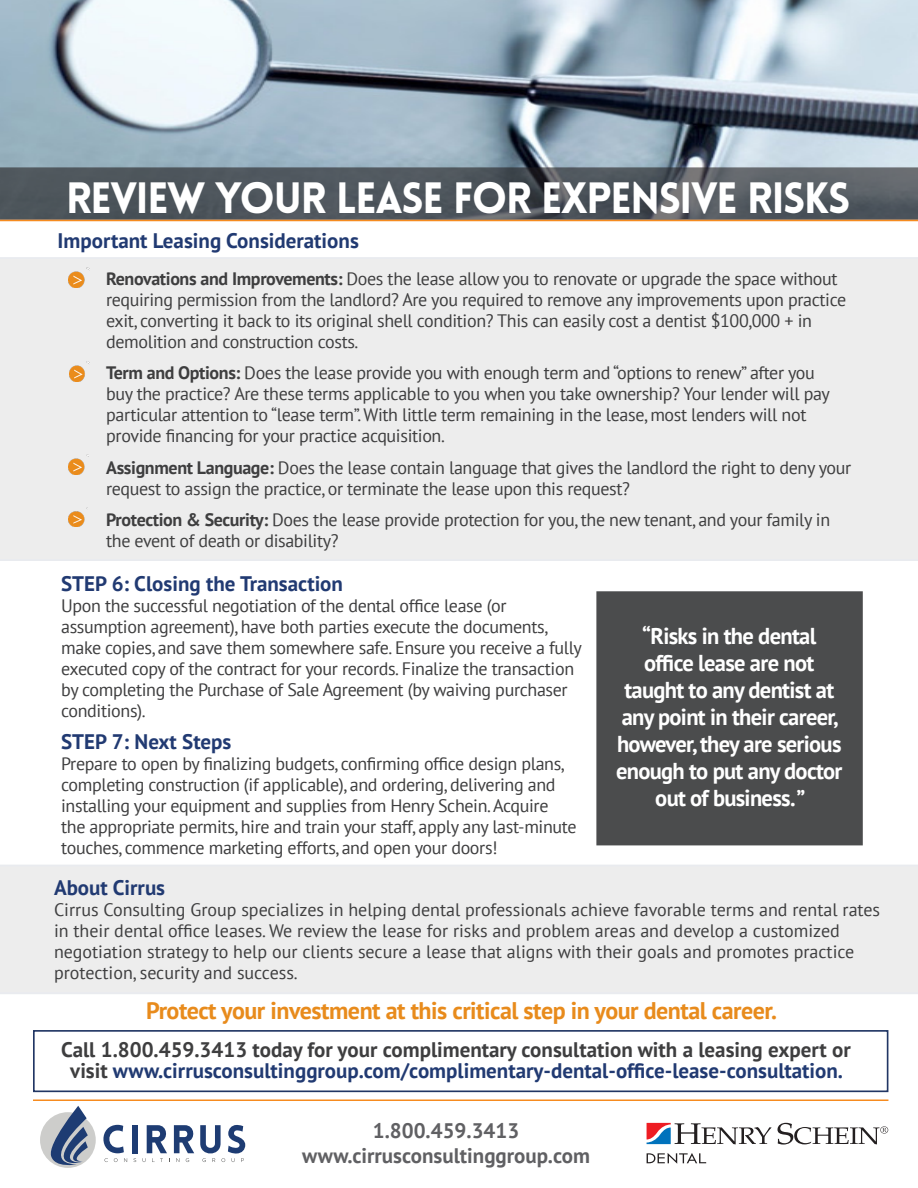
<style>
.page{position:relative;width:918px;height:1188px;background:#fff}
.page>*{position:absolute;margin:0;border:0;box-sizing:border-box;transform-origin:0 0}
.t1{font:900 42.9px "Lovelo";letter-spacing:-.03em;color:#fff}
.t2{font:700 24px "PT Sans";letter-spacing:-.02em;color:#e88b1c}
.t3{font:700 22.95px/27px "PT Sans";letter-spacing:-.03em;color:#fff;text-align:center}
.t4{font:700 21px/21px "PT Sans";color:#3e3e3f;text-align:center}
.t5{font:700 21px "PT Sans";color:#213a72}
.t6{font:700 21px/25.2px "PT Sans";color:#606063;text-align:center}
.t7{font:18px/21px "PT Sans";letter-spacing:-.02em;color:#3e3e3f}
.t8{font:18px/21px "PT Sans";color:#3e3e3f}
.s1{font-weight:700}
.s2{color:#213a72}
</style>
<div class="page">
<hr style="left:33px;top:1100px;width:855px;height:1px;background:#f68b1f">
<div style="left:40px;top:1112px;width:56px;height:56px;background:#cdcdcb;border-radius:50%"></div>
<svg style="left:40px;top:1106px;width:48px;height:62px"></svg>
<svg style="left:103px;top:1125px;width:24px;height:37px"></svg>
<div style="left:132px;top:1125px;width:6px;height:28px;background:#1e3c73"></div>
<svg style="left:142px;top:1125px;width:103px;height:37px"></svg>
<svg style="left:647px;top:1123px;width:124px;height:21px"></svg>
<svg style="left:778px;top:1123px;width:110px;height:22px"></svg>
<svg style="left:647px;top:1153px;width:59px;height:11px"></svg>
<div style="left:0;top:257px;width:918px;height:304px;background:#ededed"></div>
<img style="left:0;top:0;width:918px;height:167px">
<div style="left:33px;top:1030px;width:855px;height:62px;border:2px solid #213664"></div>
<svg style="left:0;top:167px;width:918px;height:53px;background:#52585e"></svg>
<hr style="left:0;top:220px;width:918px;height:1px;background:#f68b1f">
<div style="left:0;top:865px;width:918px;height:129px;background:#ededed"></div>
<img style="left:69px;top:268px;width:20px;height:19px">
<img style="left:69px;top:455px;width:19px;height:19px">
<img style="left:69px;top:362px;width:20px;height:20px">
<img style="left:69px;top:507px;width:19px;height:20px">
<div style="left:597px;top:592px;width:265px;height:253px;background:#4b4c4d"></div>
<div style="left:596px;top:591px;width:267px;height:254px;border:2px solid #4b4c4d"></div>
<p class="t1" style="left:66px;top:171px;width:786px">REVIEW YOUR LEASE FOR EXPENSIVE RISKS</p>
<p class="t5" style="left:58px;top:227px;width:303px">Important Leasing Considerations</p>
<p class="t7" style="left:106px;top:267px;width:741px"><span class="s1">Renovations and Improvements:</span> Does the lease allow you to renovate or upgrade the space without requiring permission from the landlord? Are you required to remove any improvements upon practice exit, converting it back to its original shell condition? This can easily cost a dentist $100,000 + in demolition and construction costs.</p>
<p class="t7" style="left:106px;top:362px;width:725px"><span class="s1">Term and Options:</span> Does the lease provide you with enough term and “options to renew” after you buy the practice? Are these terms applicable to you when you take ownership? Your lender will pay particular attention to “lease term”. With little term remaining in the lease, most lenders will not provide financing for your practice acquisition.</p>
<p class="t7" style="left:106px;top:456px;width:747px"><span class="s1">Assignment Language:</span> Does the lease contain language that gives the landlord the right to deny your request to assign the practice, or terminate the lease upon this request?</p>
<p class="t7" style="left:106px;top:509px;width:726px"><span class="s1">Protection &amp; Security:</span> Does the lease provide protection for you, the new tenant, and your family in the event of death or disability?</p>
<p class="t5" style="left:61px;top:570px;width:283px">STEP 6: Closing the Transaction</p>
<p class="t7" style="left:61px;top:595px;width:522px">Upon the successful negotiation of the dental office lease (or assumption agreement), have both parties execute the documents, make copies, and save them somewhere safe. Ensure you receive a fully executed copy of the contract for your records. Finalize the transaction by completing the Purchase of Sale Agreement (by waiving purchaser conditions).</p>
<p class="t5" style="left:61px;top:727px;width:172px">STEP 7: Next Steps</p>
<p class="t7" style="left:61px;top:752px;width:517px">Prepare to open by finalizing budgets, confirming office design plans, completing construction (if applicable), and ordering, delivering and installing your equipment and supplies from Henry Schein. Acquire the appropriate permits, hire and train your staff, apply any last-minute touches, commence marketing efforts, and open your doors!</p>
<p class="t3" style="left:616px;top:622px;width:228px">“Risks in the dental office lease are not taught to any dentist at any point in their career, however, they are serious enough to put any doctor out of business.”</p>
<p class="t5" style="left:54px;top:873px;width:113px">About Cirrus</p>
<p class="t8" style="left:54px;top:899px;width:828px">Cirrus Consulting Group specializes in helping dental professionals achieve favorable terms and rental rates in their dental office leases. We review the lease for risks and problem areas and develop a customized negotiation strategy to help our clients secure a lease that aligns with their goals and promotes practice protection, security and success.</p>
<p class="t2" style="left:146px;top:995px;width:632px">Protect your investment at this critical step in your dental career.</p>
<p class="t4" style="left:61px;top:1038px;width:791px">Call 1.800.459.3413 today for your complimentary consultation with a leasing expert or visit <span class="s2">www.cirrusconsultinggroup.com/complimentary-dental-office-lease-consultation.</span></p>
<p class="t6" style="left:302px;top:1117px;width:289px">1.800.459.3413 www.cirrusconsultinggroup.com</p>
</div>
